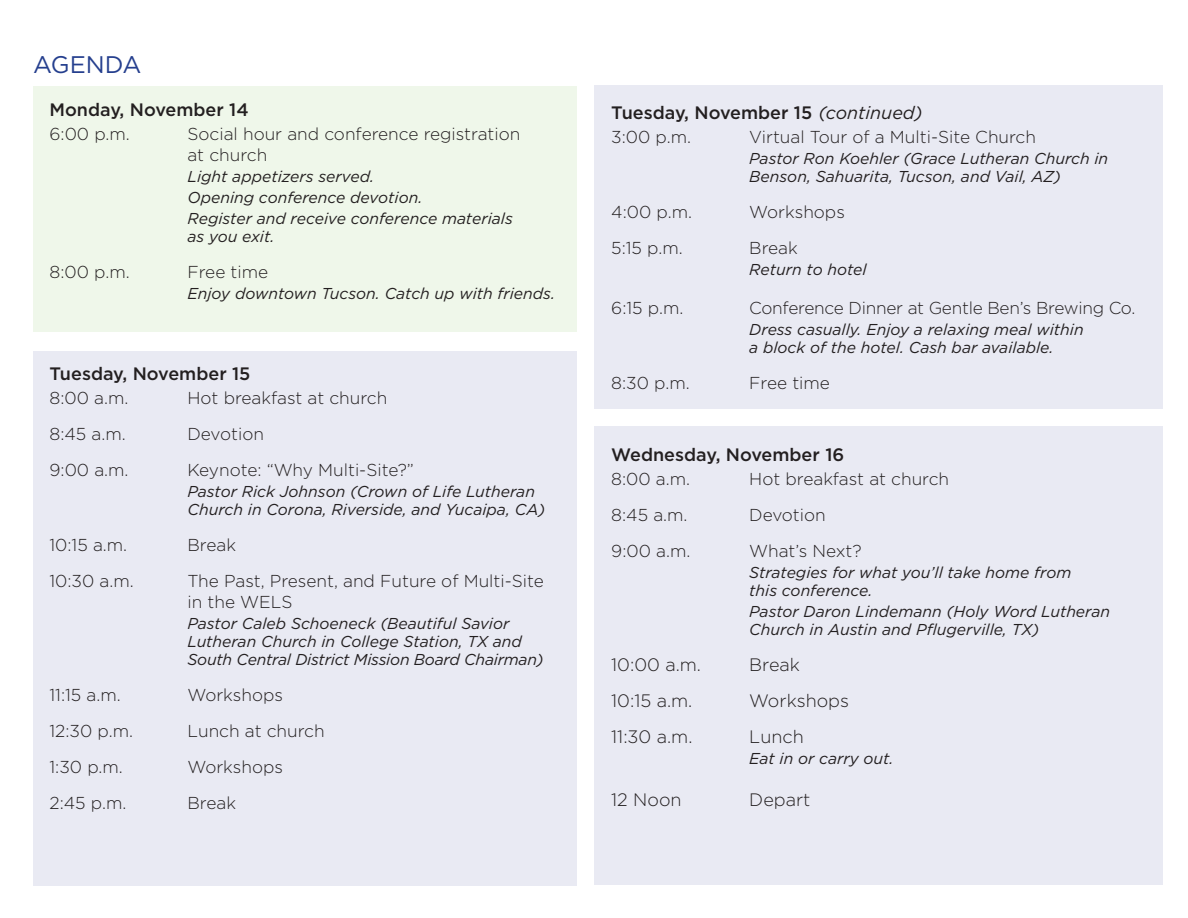
<style>
.page{position:relative;width:1188px;height:918px;background:#fff}
.page>*{position:absolute;margin:0;border:0;box-sizing:border-box;transform-origin:0 0}
.subhead_Large{font:24px "Gotham";color:#253f8e}
.suhead_-_small{font:500 18px "Gotham";color:#231f20}
.body_copy_-_new{font:300 18px "Gotham";color:#231f20}
.body_copy_-_new-2{font:300 17.25px/21px "Gotham";color:#231f20}
.body_copy_-_new-3{font:italic 15.75px/18px "Gotham";color:#231f20}
.s1{font-weight:400;font-style:italic}
</style>
<div class="page">
<div style="left:33px;top:86px;width:544px;height:246px;background:#eff7ea"></div>
<div style="left:33px;top:351px;width:544px;height:534px;background:#e9eaf3"></div>
<div style="left:594px;top:86px;width:568px;height:323px;background:#e9eaf3"></div>
<div style="left:594px;top:427px;width:568px;height:458px;background:#e9eaf3"></div>
<p class="subhead_Large" style="left:33px;top:49px;width:110px">AGENDA</p>
<p class="suhead_-_small" style="left:50px;top:98px;width:201px">Monday, November 14</p>
<p class="body_copy_-_new-2" style="left:50px;top:123px;width:82px">6:00 p.m.</p>
<p class="body_copy_-_new-2" style="left:188px;top:123px;width:334px">Social hour and conference registration at church</p>
<p class="body_copy_-_new-3" style="left:188px;top:166px;width:327px;line-height:21px">Light appetizers served.<br>Opening conference devotion.<br>Register and receive conference materials</p>
<p class="body_copy_-_new-3" style="left:188px;top:228px;width:88px">as you exit.</p>
<p class="body_copy_-_new-2" style="left:50px;top:261px;width:82px">8:00 p.m.</p>
<p class="body_copy_-_new-2" style="left:188px;top:261px;width:82px">Free time</p>
<p class="body_copy_-_new-3" style="left:188px;top:285px;width:369px">Enjoy downtown Tucson. Catch up with friends.</p>
<p class="suhead_-_small" style="left:50px;top:362px;width:203px">Tuesday, November 15</p>
<p class="body_copy_-_new-2" style="left:50px;top:387px;width:80px">8:00 a.m.</p>
<p class="body_copy_-_new-2" style="left:188px;top:387px;width:201px">Hot breakfast at church</p>
<p class="body_copy_-_new-2" style="left:50px;top:423px;width:78px">8:45 a.m.</p>
<p class="body_copy_-_new-2" style="left:188px;top:423px;width:78px">Devotion</p>
<p class="body_copy_-_new-2" style="left:50px;top:459px;width:81px">9:00 a.m.</p>
<p class="body_copy_-_new-2" style="left:188px;top:459px;width:228px">Keynote: “Why Multi-Site?”</p>
<p class="body_copy_-_new-3" style="left:188px;top:483px;width:359px">Pastor Rick Johnson (Crown of Life Lutheran<br>Church in Corona, Riverside, and Yucaipa, CA)</p>
<p class="body_copy_-_new-2" style="left:50px;top:534px;width:79px">10:15 a.m.</p>
<p class="body_copy_-_new-2" style="left:188px;top:534px;width:50px">Break</p>
<p class="body_copy_-_new-2" style="left:50px;top:570px;width:86px">10:30 a.m.</p>
<p class="body_copy_-_new-2" style="left:188px;top:570px;width:358px">The Past, Present, and Future of Multi-Site in the WELS</p>
<p class="body_copy_-_new-3" style="left:188px;top:615px;width:358px">Pastor Caleb Schoeneck (Beautiful Savior<br>Lutheran Church in College Station, TX and<br>South Central District Mission Board Chairman)</p>
<p class="body_copy_-_new-2" style="left:50px;top:684px;width:73px">11:15 a.m.</p>
<p class="body_copy_-_new-2" style="left:188px;top:684px;width:97px">Workshops</p>
<p class="body_copy_-_new-2" style="left:50px;top:720px;width:85px">12:30 p.m.</p>
<p class="body_copy_-_new-2" style="left:188px;top:720px;width:139px">Lunch at church</p>
<p class="body_copy_-_new-2" style="left:50px;top:756px;width:75px">1:30 p.m.</p>
<p class="body_copy_-_new-2" style="left:188px;top:756px;width:97px">Workshops</p>
<p class="body_copy_-_new-2" style="left:50px;top:792px;width:78px">2:45 p.m.</p>
<p class="body_copy_-_new-2" style="left:188px;top:792px;width:50px">Break</p>
<p class="suhead_-_small" style="left:611px;top:101px;width:313px">Tuesday, November 15 <span class="s1">(continued)</span></p>
<p class="body_copy_-_new-2" style="left:611px;top:126px;width:81px">3:00 p.m.</p>
<p class="body_copy_-_new-2" style="left:749px;top:126px;width:288px">Virtual Tour of a Multi-Site Church</p>
<p class="body_copy_-_new-3" style="left:749px;top:149px;width:361px">Pastor Ron Koehler (Grace Lutheran Church in<br>Benson, Sahuarita, Tucson, and Vail, AZ)</p>
<p class="body_copy_-_new-2" style="left:611px;top:201px;width:82px">4:00 p.m.</p>
<p class="body_copy_-_new-2" style="left:749px;top:201px;width:97px">Workshops</p>
<p class="body_copy_-_new-2" style="left:611px;top:237px;width:73px">5:15 p.m.</p>
<p class="body_copy_-_new-2" style="left:749px;top:237px;width:50px">Break</p>
<p class="body_copy_-_new-3" style="left:749px;top:260px;width:119px">Return to hotel</p>
<p class="body_copy_-_new-2" style="left:611px;top:297px;width:74px">6:15 p.m.</p>
<p class="body_copy_-_new-2" style="left:749px;top:297px;width:388px">Conference Dinner at Gentle Ben’s Brewing Co.</p>
<p class="body_copy_-_new-3" style="left:749px;top:320px;width:336px">Dress casually. Enjoy a relaxing meal within a block of the hotel. Cash bar available.</p>
<p class="body_copy_-_new-2" style="left:611px;top:372px;width:80px">8:30 p.m.</p>
<p class="body_copy_-_new-2" style="left:749px;top:372px;width:82px">Free time</p>
<p class="suhead_-_small" style="left:611px;top:443px;width:235px">Wednesday, November 16</p>
<p class="body_copy_-_new-2" style="left:611px;top:468px;width:80px">8:00 a.m.</p>
<p class="body_copy_-_new-2" style="left:749px;top:468px;width:201px">Hot breakfast at church</p>
<p class="body_copy_-_new-2" style="left:611px;top:504px;width:78px">8:45 a.m.</p>
<p class="body_copy_-_new-2" style="left:749px;top:504px;width:78px">Devotion</p>
<p class="body_copy_-_new-2" style="left:611px;top:540px;width:81px">9:00 a.m.</p>
<p class="body_copy_-_new-2" style="left:749px;top:540px;width:114px">What’s Next?</p>
<p class="body_copy_-_new-3" style="left:749px;top:563px;width:324px">Strategies for what you’ll take home from this conference.</p>
<p class="body_copy_-_new-3" style="left:749px;top:602px;width:362px">Pastor Daron Lindemann (Holy Word Lutheran<br>Church in Austin and Pflugerville, TX)</p>
<p class="body_copy_-_new" style="left:611px;top:653px;width:91px">10:00 a.m.</p>
<p class="body_copy_-_new" style="left:749px;top:653px;width:52px">Break</p>
<p class="body_copy_-_new" style="left:611px;top:689px;width:83px">10:15 a.m.</p>
<p class="body_copy_-_new" style="left:749px;top:689px;width:101px">Workshops</p>
<p class="body_copy_-_new" style="left:611px;top:725px;width:83px">11:30 a.m.</p>
<p class="body_copy_-_new" style="left:749px;top:725px;width:56px">Lunch</p>
<p class="body_copy_-_new-3" style="left:749px;top:749px;width:146px">Eat in or carry out.</p>
<p class="body_copy_-_new" style="left:611px;top:788px;width:72px">12 Noon</p>
<p class="body_copy_-_new" style="left:749px;top:788px;width:63px">Depart</p>
</div>
